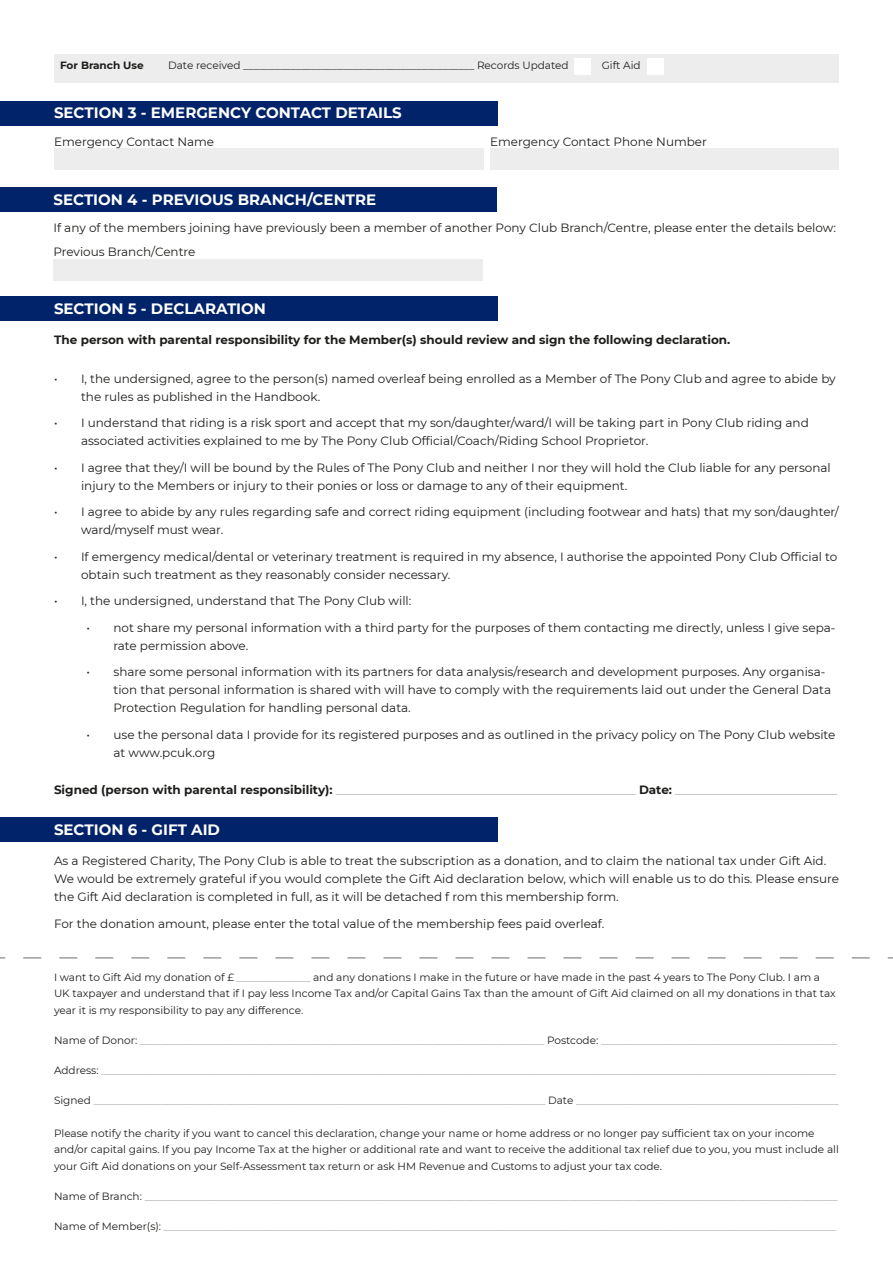
<style>
.page{position:relative;width:893px;height:1263px;background:#fff}
.page>*{position:absolute;margin:0;border:0;box-sizing:border-box;transform-origin:0 0}
.t1{font:700 15px "Montserrat";color:#fff}
.t2{font:12px/18px "Montserrat";color:#1d1d1b}
.t3{font:12px "Montserrat";color:#9d9d9d}
.t4{font:700 12px "Montserrat";color:#1d1d1b}
.t5{font:10.5px "Montserrat";color:#9d9d9d}
.t6{font:10.5px/16.5px "Montserrat";color:#1d1d1b}
.t7{font:700 10.5px "Montserrat";color:#1d1d1b}
.s1{font-weight:700;color:#1d1d1b}
.s2{color:#9d9d9d}
.s3{color:#1d1d1b}
</style>
<div class="page">
<svg style="left:0;top:957px;width:893px;height:2px"></svg>
<div style="left:0;top:101px;width:497px;height:24px;background:#002369"></div>
<div style="left:54px;top:149px;width:429px;height:21px;background:#ededed"></div>
<div style="left:490px;top:149px;width:349px;height:21px;background:#ededed"></div>
<div style="left:0;top:297px;width:497px;height:24px;background:#002369"></div>
<div style="left:0;top:817px;width:497px;height:25px;background:#002369"></div>
<div style="left:54px;top:54px;width:785px;height:29px;background:#ededed"></div>
<div style="left:574px;top:58px;width:17px;height:17px;background:#fff"></div>
<div style="left:647px;top:58px;width:16px;height:17px;background:#fff"></div>
<div style="left:0;top:187px;width:497px;height:24px;background:#002369"></div>
<div style="left:53px;top:259px;width:430px;height:21px;background:#ededed"></div>
<p class="t7" style="left:60px;top:58px;width:85px">For Branch Use</p>
<p class="t6" style="left:168px;top:57px;width:402px">Date received ____________________________________________ Records Updated</p>
<p class="t6" style="left:602px;top:57px;width:40px">Gift Aid</p>
<p class="t1" style="left:54px;top:102px;width:349px">SECTION 3 - EMERGENCY CONTACT DETAILS</p>
<p class="t2" style="left:54px;top:132px;width:162px">Emergency Contact Name</p>
<p class="t2" style="left:490px;top:132px;width:218px">Emergency Contact Phone Number</p>
<p class="t1" style="left:53px;top:188px;width:324px">SECTION 4 - PREVIOUS BRANCH/CENTRE</p>
<p class="t2" style="left:53px;top:242px;width:144px">Previous Branch/Centre</p>
<p class="t2" style="left:53px;top:218px;width:784px">If any of the members joining have previously been a member of another Pony Club Branch/Centre, please enter the details below:</p>
<p class="t1" style="left:54px;top:298px;width:213px">SECTION 5 - DECLARATION</p>
<p class="t4" style="left:54px;top:331px;width:678px">The person with parental responsibility for the Member(s) should review and sign the following declaration.</p>
<p class="t2" style="left:81px;top:369px;width:756px;text-indent:-27px">• I, the undersigned, agree to the person(s) named overleaf being enrolled as a Member of The Pony Club and agree to abide by the rules as published in the Handbook.</p>
<p class="t2" style="left:81px;top:413px;width:729px;text-indent:-27px">• I understand that riding is a risk sport and accept that my son/daughter/ward/I will be taking part in Pony Club riding and associated activities explained to me by The Pony Club Official/Coach/Riding School Proprietor.</p>
<p class="t2" style="left:81px;top:458px;width:751px;text-indent:-27px">• I agree that they/I will be bound by the Rules of The Pony Club and neither I nor they will hold the Club liable for any personal injury to the Members or injury to their ponies or loss or damage to any of their equipment.</p>
<p class="t2" style="left:81px;top:502px;width:759px;text-indent:-27px">• I agree to abide by any rules regarding safe and correct riding equipment (including footwear and hats) that my son/daughter/ ward/myself must wear.</p>
<p class="t2" style="left:81px;top:547px;width:758px;text-indent:-27px">• If emergency medical/dental or veterinary treatment is required in my absence, I authorise the appointed Pony Club Official to obtain such treatment as they reasonably consider necessary.</p>
<p class="t2" style="left:54px;top:591px;width:359px">• I, the undersigned, understand that The Pony Club will:</p>
<p class="t2" style="left:114px;top:618px;width:723px;text-indent:-27px">• not share my personal information with a third party for the purposes of them contacting me directly, unless I give sepa&shy;rate permission above.</p>
<p class="t2" style="left:114px;top:662px;width:719px;text-indent:-27px">• share some personal information with its partners for data analysis/research and development purposes. Any organisa&shy;tion that personal information is shared with will have to comply with the requirements laid out under the General Data<br>Protection Regulation for handling personal data.</p>
<p class="t2" style="left:114px;top:725px;width:723px;text-indent:-27px">• use the personal data I provide for its registered purposes and as outlined in the privacy policy on The Pony Club website at www.pcuk.org</p>
<p class="t3" style="left:54px;top:781px;width:785px"><span class="s1">Signed (person with parental responsibility):</span> __________________________________________________ <span class="s1">Date:</span> ___________________________</p>
<p class="t1" style="left:54px;top:819px;width:168px">SECTION 6 - GIFT AID</p>
<p class="t2" style="left:54px;top:852px;width:786px">As a Registered Charity, The Pony Club is able to treat the subscription as a donation, and to claim the national tax under Gift Aid.<br>We would be extremely grateful if you would complete the Gift Aid declaration below, which will enable us to do this. Please ensure the Gift Aid declaration is completed in full, as it will be detached f rom this membership form.</p>
<p class="t2" style="left:54px;top:914px;width:552px">For the donation amount, please enter the total value of the membership fees paid overleaf.</p>
<p class="t6" style="left:54px;top:968px;width:783px">I want to Gift Aid my donation of £ <span class="s2">______________</span> and any donations I make in the future or have made in the past 4 years to The Pony Club. I am a<br>UK taxpayer and understand that if I pay less Income Tax and/or Capital Gains Tax than the amount of Gift Aid claimed on all my donations in that tax year it is my responsibility to pay any difference.</p>
<p class="t5" style="left:54px;top:1033px;width:785px"><span class="s3">Name of Donor:</span> _____________________________________________________________________________ <span class="s3">Postcode:</span> _____________________________________________</p>
<p class="t5" style="left:54px;top:1063px;width:784px"><span class="s3">Address:</span> ____________________________________________________________________________________________________________________________________________</p>
<p class="t5" style="left:54px;top:1093px;width:786px"><span class="s3">Signed</span> ______________________________________________________________________________________ <span class="s3">Date</span> __________________________________________________</p>
<p class="t6" style="left:54px;top:1124px;width:786px">Please notify the charity if you want to cancel this declaration, change your name or home address or no longer pay sufficient tax on your income and/or capital gains. If you pay Income Tax at the higher or additional rate and want to receive the additional tax relief due to you, you must include all your Gift Aid donations on your Self-Assessment tax return or ask HM Revenue and Customs to adjust your tax code.</p>
<p class="t5" style="left:54px;top:1189px;width:785px"><span class="s3">Name of Branch:</span> ____________________________________________________________________________________________________________________________________</p>
<p class="t5" style="left:54px;top:1219px;width:783px"><span class="s3">Name of Member(s):</span> ________________________________________________________________________________________________________________________________</p>
</div>
